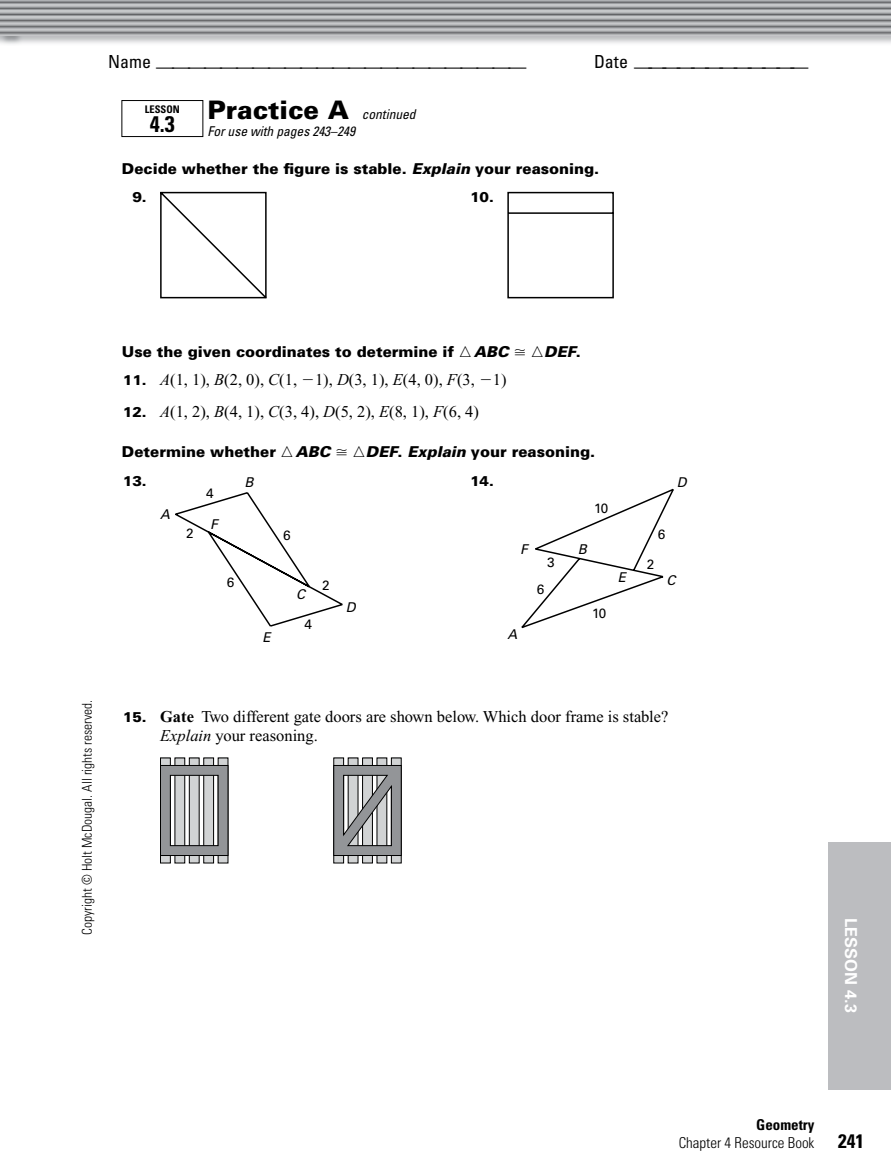
<style>
.page{position:relative;width:891px;height:1175px;background:#fff}
.page>*{position:absolute;margin:0;border:0;box-sizing:border-box;transform-origin:0 0}
.t1{font:900 25.5px "Univers";color:#000}
.t2{font:700 condensed 22.5px "Univers";color:#000}
.t3{font:condensed 18px "Univers";color:#000}
.t4{font:16.5px/19.5px "Times";color:#000}
.t5{font:700 16.5px "Univers";letter-spacing:.005em;color:#fff}
.t6{font:900 15px "Univers";color:#000}
.t7{font:300 condensed 15px/18px "Univers";color:#000}
.t8{font:italic 900 15px "Univers";color:#000}
.t9{font:900 14.25px "Univers";color:#000}
.t10{font:300 condensed 13.5px "Univers";color:#000}
.t11{font:italic condensed 13.5px "Univers";color:#000}
.t12{font:13.5px "Univers";color:#000}
.t13{font:italic 13.5px "Univers";color:#000}
.t14{font:700 condensed 10.5px "Univers";color:#000}
.s1{font-weight:400;font-style:italic;font-stretch:condensed;font-size:13.5px}
.s2{font-style:italic}
.s3{font-style:normal}
.s4{font-family:"Univers";font-weight:900;font-size:14.25px}
.s5{font-weight:700}
.s6{font-weight:700;font-size:19.5px}
</style>
<div class="page">
<svg style="left:0;top:0;width:891px;height:5px;background:#9b9d9f"></svg>
<svg style="left:0;top:5px;width:891px;height:6px;background:#a1a3a6"></svg>
<svg style="left:0;top:11px;width:891px;height:6px;background:#a1a3a5"></svg>
<svg style="left:0;top:17px;width:891px;height:6px;background:#a0a2a4"></svg>
<svg style="left:0;top:23px;width:891px;height:6px;background:#a0a2a4"></svg>
<svg style="left:0;top:29px;width:891px;height:6px;background:#a1a3a5"></svg>
<svg style="left:160px;top:192px;width:107px;height:106px"></svg>
<svg style="left:507px;top:192px;width:107px;height:106px"></svg>
<svg style="left:175px;top:492px;width:168px;height:135px"></svg>
<svg style="left:521px;top:488px;width:153px;height:141px"></svg>
<div style="left:160px;top:758px;width:10px;height:105px;background:#d1d3d4"></div>
<div style="left:160px;top:757px;width:11px;height:106px;border:1px solid #000"></div>
<div style="left:175px;top:758px;width:10px;height:105px;background:#d1d3d4"></div>
<div style="left:175px;top:757px;width:10px;height:106px;border:1px solid #000"></div>
<div style="left:189px;top:758px;width:10px;height:105px;background:#d1d3d4"></div>
<div style="left:189px;top:757px;width:11px;height:106px;border:1px solid #000"></div>
<div style="left:204px;top:758px;width:10px;height:105px;background:#d1d3d4"></div>
<div style="left:203px;top:757px;width:11px;height:106px;border:1px solid #000"></div>
<div style="left:218px;top:758px;width:10px;height:105px;background:#d1d3d4"></div>
<svg style="left:160px;top:764px;width:68px;height:92px"></svg>
<div style="left:334px;top:758px;width:10px;height:105px;background:#d1d3d4"></div>
<div style="left:333px;top:757px;width:11px;height:106px;border:1px solid #000"></div>
<div style="left:348px;top:758px;width:10px;height:105px;background:#d1d3d4"></div>
<div style="left:363px;top:758px;width:9px;height:105px;background:#d1d3d4"></div>
<div style="left:362px;top:757px;width:11px;height:106px;border:1px solid #000"></div>
<div style="left:377px;top:758px;width:10px;height:105px;background:#d1d3d4"></div>
<div style="left:391px;top:758px;width:10px;height:105px;background:#d1d3d4"></div>
<div style="left:391px;top:757px;width:11px;height:106px;border:1px solid #000"></div>
<svg style="left:333px;top:764px;width:69px;height:92px"></svg>
<div style="left:122px;top:100px;width:81px;height:37px;border:1px solid #000"></div>
<div style="left:828px;top:842px;width:63px;height:247px;background:#bcbdc0"></div>
<p class="t3" style="left:108px;top:55px;width:420px">Name ———————————————————————</p>
<p class="t3" style="left:594px;top:55px;width:216px">D a t e ————————————</p>
<p class="t14" style="left:145px;top:103px;width:37px">LESSON</p>
<p class="t2" style="left:150px;top:111px;width:26px">4.3</p>
<p class="t1" style="left:207px;top:94px;width:210px">Practice A <span class="s1">continued</span></p>
<p class="t11" style="left:207px;top:122px;width:149px">For use with pages 243–249</p>
<p class="t6" style="left:122px;top:159px;width:479px">Decide whether the figure is stable. <span class="s2">Explain</span> your reasoning.</p>
<p class="t9" style="left:132px;top:188px;width:16px">9.</p>
<p class="t9" style="left:470px;top:188px;width:25px">10.</p>
<p class="t10" style="left:79px;top:934px;width:236px;rotate:-90deg">Copyright © Holt McDougal. All rights reserved.</p>
<p class="t6" style="left:122px;top:342px;width:388px">Use the given coordinates to determine if ■<span class="s2">ABC</span></p>
<p class="t8" style="left:531px;top:342px;width:51px">■ DEF<span class="s3">.</span></p>
<p class="t4" style="left:123px;top:370px;width:385px"><span class="s4">11.</span> <span class="s2">A</span>(1, 1), <span class="s2">B</span>(2, 0), <span class="s2">C</span>(1, 1), <span class="s2">D</span>(3, 1), <span class="s2">E</span>(4, 0), <span class="s2">F</span>(3, 1)</p>
<p class="t4" style="left:123px;top:402px;width:358px"><span class="s4">12.</span> <span class="s2">A</span>(1, 2), <span class="s2">B</span>(4, 1), <span class="s2">C</span>(3, 4), <span class="s2">D</span>(5, 2), <span class="s2">E</span>(8, 1), <span class="s2">F</span>(6, 4)</p>
<p class="t6" style="left:122px;top:443px;width:210px">Determine whether ■<span class="s2">ABC</span></p>
<p class="t6" style="left:353px;top:443px;width:244px">■<span class="s2">DEF</span>. <span class="s2">Explain</span> your reasoning.</p>
<p class="t9" style="left:123px;top:472px;width:25px">13.</p>
<p class="t13" style="left:244px;top:474px;width:11px">B</p>
<p class="t13" style="left:160px;top:506px;width:11px">A</p>
<p class="t13" style="left:210px;top:516px;width:9px">F</p>
<p class="t9" style="left:470px;top:472px;width:25px">14.</p>
<p class="t12" style="left:206px;top:485px;width:9px">4</p>
<p class="t12" style="left:594px;top:500px;width:16px">10</p>
<p class="t12" style="left:186px;top:525px;width:9px">2</p>
<p class="t12" style="left:283px;top:527px;width:9px">6</p>
<p class="t13" style="left:520px;top:541px;width:9px">F</p>
<p class="t13" style="left:578px;top:541px;width:11px">B</p>
<p class="t12" style="left:658px;top:526px;width:9px">6</p>
<p class="t12" style="left:547px;top:554px;width:9px">3</p>
<p class="t12" style="left:647px;top:555px;width:9px">2</p>
<p class="t13" style="left:677px;top:474px;width:11px">D</p>
<p class="t12" style="left:227px;top:574px;width:9px">6</p>
<p class="t13" style="left:263px;top:629px;width:10px">E</p>
<p class="t13" style="left:296px;top:586px;width:11px">C</p>
<p class="t12" style="left:305px;top:616px;width:9px">4</p>
<p class="t12" style="left:322px;top:577px;width:9px">2</p>
<p class="t13" style="left:346px;top:599px;width:11px">D</p>
<p class="t13" style="left:507px;top:626px;width:11px">A</p>
<p class="t12" style="left:537px;top:580px;width:9px">6</p>
<p class="t12" style="left:592px;top:605px;width:16px">10</p>
<p class="t13" style="left:618px;top:569px;width:10px">E</p>
<p class="t13" style="left:666px;top:571px;width:11px">C</p>
<p class="t4" style="left:160px;top:706px;width:510px;text-indent:-37px"><span class="s4">15.</span> <span class="s5">Gate</span> Two different gate doors are shown below. Which door frame is stable?<br><span class="s2">Explain</span> your reasoning.</p>
<p class="t5" style="left:861px;top:918px;width:97px;rotate:90deg">LESSON 4.3</p>
<p class="t7" style="left:679px;top:1115px;width:187px;text-indent:77px"><span class="s5">Geometry<br></span>Chapter 4 Resource Book <span class="s6">241</span></p>
</div>
